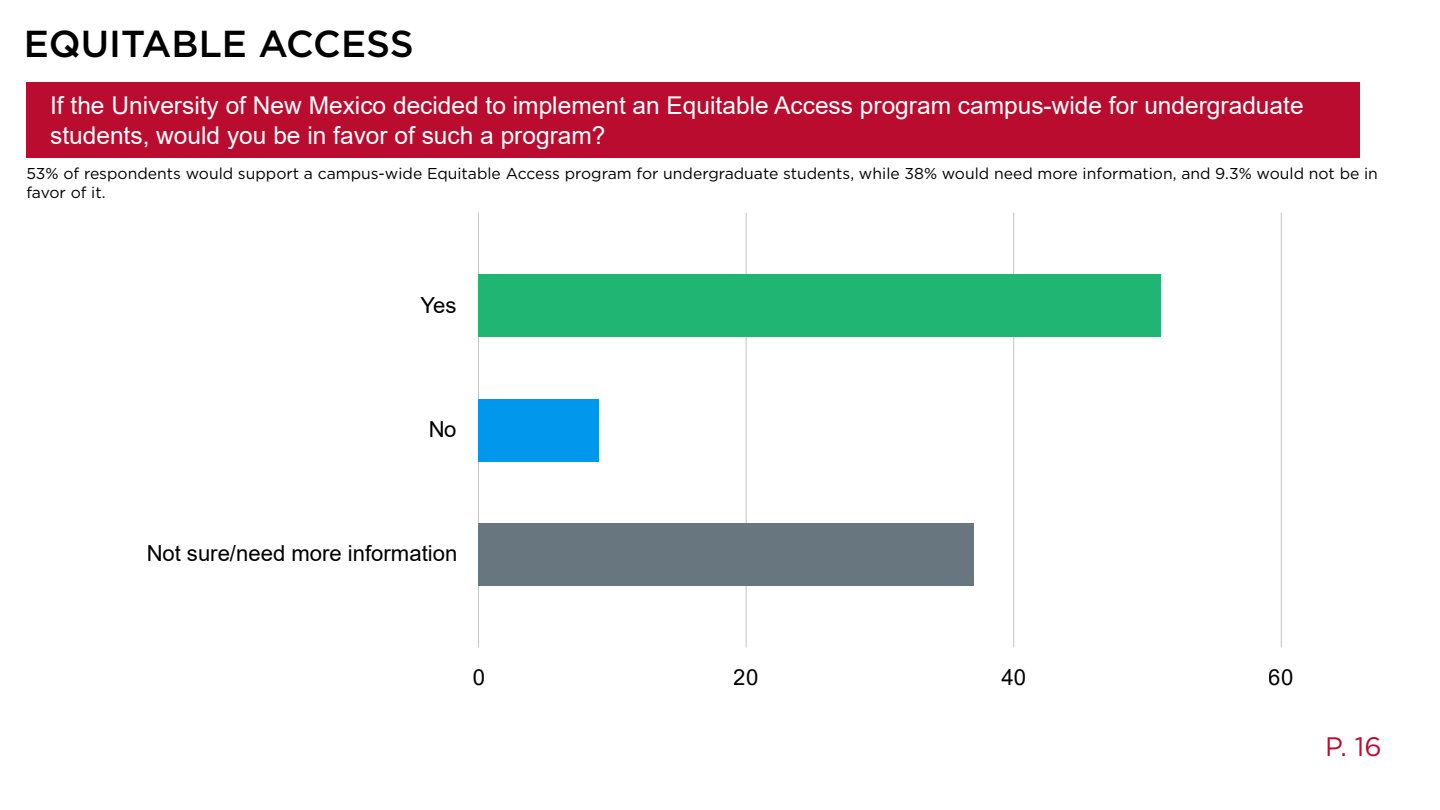
<style>
.page{position:relative;width:1440px;height:810px;background:#fff}
.page>*{position:absolute;margin:0;border:0;box-sizing:border-box;transform-origin:0 0}
.t1{font:500 37.5px "Gotham";color:#000}
.t2{font:26.7px "Gotham";color:#ba0c2f}
.t3{font:24.53px/29.4px "Arial";color:#fff}
.t4{font:22.12px "Arial";color:#000}
.t5{font:15.75px/18.8px "Gotham";color:#000}
</style>
<div class="page">
<div style="left:26px;top:82px;width:1334px;height:76px;background:#ba0c2f"></div>
<hr style="left:478px;top:213px;width:1px;height:435px;background:#000">
<hr style="left:746px;top:213px;width:1px;height:435px;background:#000">
<hr style="left:1013px;top:213px;width:1px;height:435px;background:#000">
<hr style="left:1281px;top:213px;width:1px;height:435px;background:#000">
<div style="left:479px;top:275px;width:682px;height:62px;background:#21b573"></div>
<div style="left:479px;top:399px;width:120px;height:62px;background:#0197ec"></div>
<div style="left:479px;top:523px;width:495px;height:62px;background:#687680"></div>
<h1 class="t1" style="left:24px;top:19px;width:392px">EQUITABLE ACCESS</h1>
<h3 class="t3" style="left:50px;top:91px;width:1255px">If the University of New Mexico decided to implement an Equitable Access program campus-wide for undergraduate students, would you be in favor of such a program?</h3>
<p class="t5" style="left:26px;top:164px;width:1353px">53% of respondents would support a campus-wide Equitable Access program for undergraduate students, while 38% would need more information, and 9.3% would not be in favor of it.</p>
<h3 class="t4" style="left:420px;top:290px;width:38px">Yes</h3>
<h3 class="t4" style="left:428px;top:414px;width:30px">No</h3>
<h3 class="t4" style="left:146px;top:538px;width:312px">Not sure/need more information</h3>
<h3 class="t4" style="left:472px;top:662px;width:14px">0</h3>
<h3 class="t4" style="left:734px;top:662px;width:26px">20</h3>
<h3 class="t4" style="left:1001px;top:662px;width:26px">40</h3>
<h3 class="t4" style="left:1269px;top:662px;width:26px">60</h3>
<h2 class="t2" style="left:1325px;top:730px;width:58px">P. 16</h2>
</div>
